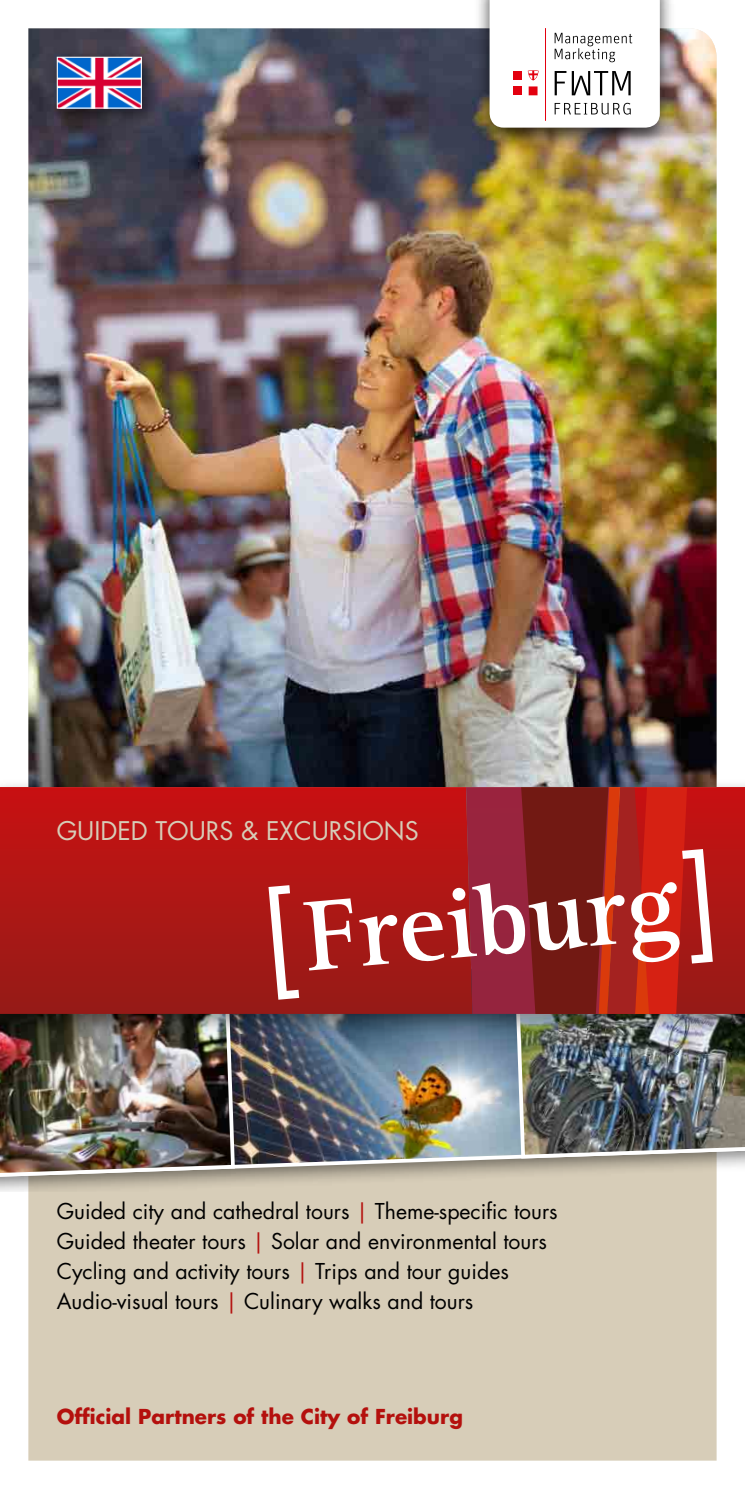
<style>
.page{position:relative;width:745px;height:1489px;background:#fff}
.page>*{position:absolute;margin:0;border:0;box-sizing:border-box;transform-origin:0 0}
.t1{font:700 102.5px "Rotis Serif";color:#fff}
.t2{font:25px "Futura Std";color:#d7cdb8}
.t3{font:21.25px/30px "Futura Std";color:#000}
.t4{font:700 20px "Futura Std";color:#b4100d}
.s1{font-family:"Futura Std";font-weight:400;font-size:110px}
.s2{color:#b4100d}
</style>
<div class="page">
<div style="left:28px;top:1191px;width:688px;height:269px;background:#d7cdb8"></div>
<div style="left:0;top:950px;width:744px;height:241px;background:#000;opacity:.5"></div>
<img style="left:237px;top:1036px;width:507px;height:143px">
<img style="left:512px;top:1036px;width:232px;height:124px">
<img style="left:0;top:1036px;width:237px;height:143px">
<div style="left:0;top:778px;width:744px;height:258px;background:#000;opacity:.4"></div>
<svg style="left:0;top:787px;width:744px;height:226px;background:#ae1614"></svg>
<hr style="left:473px;top:1038px;width:68px;height:1px;background:#9d374e">
<svg style="left:465px;top:787px;width:221px;height:226px;background:#9b2020"></svg>
<img style="left:28px;top:28px;width:688px;height:759px">
<div style="left:473px;top:0;width:202px;height:150px;background:#000;opacity:.75"></div>
<svg style="left:489px;top:0;width:170px;height:128px"></svg>
<div style="left:48px;top:48px;width:112px;height:79px;background:#000;opacity:.5"></div>
<img style="left:59px;top:59px;width:81px;height:48px">
<div style="left:57px;top:57px;width:85px;height:52px;border:1px solid #fff"></div>
<p class="t2" style="left:57px;top:814px;width:363px">Guided tours &amp; excursions</p>
<h1 class="t1" style="left:256px;top:880px;width:460px;rotate:-5deg"><span class="s1">[</span>Freiburg<span class="s1">]</span></h1>
<p class="t3" style="left:57px;top:1196px;width:502px">Guided city and cathedral tours <span class="s2">|</span> Theme-specific tours Guided theater tours <span class="s2">|</span> Solar and environmental tours Cycling and activity tours <span class="s2">|</span> Trips and tour guides Audio-visual tours <span class="s2">|</span> Culinary walks and tours</p>
<p class="t4" style="left:57px;top:1403px;width:407px">Official Partners of the City of Freiburg</p>
</div>
